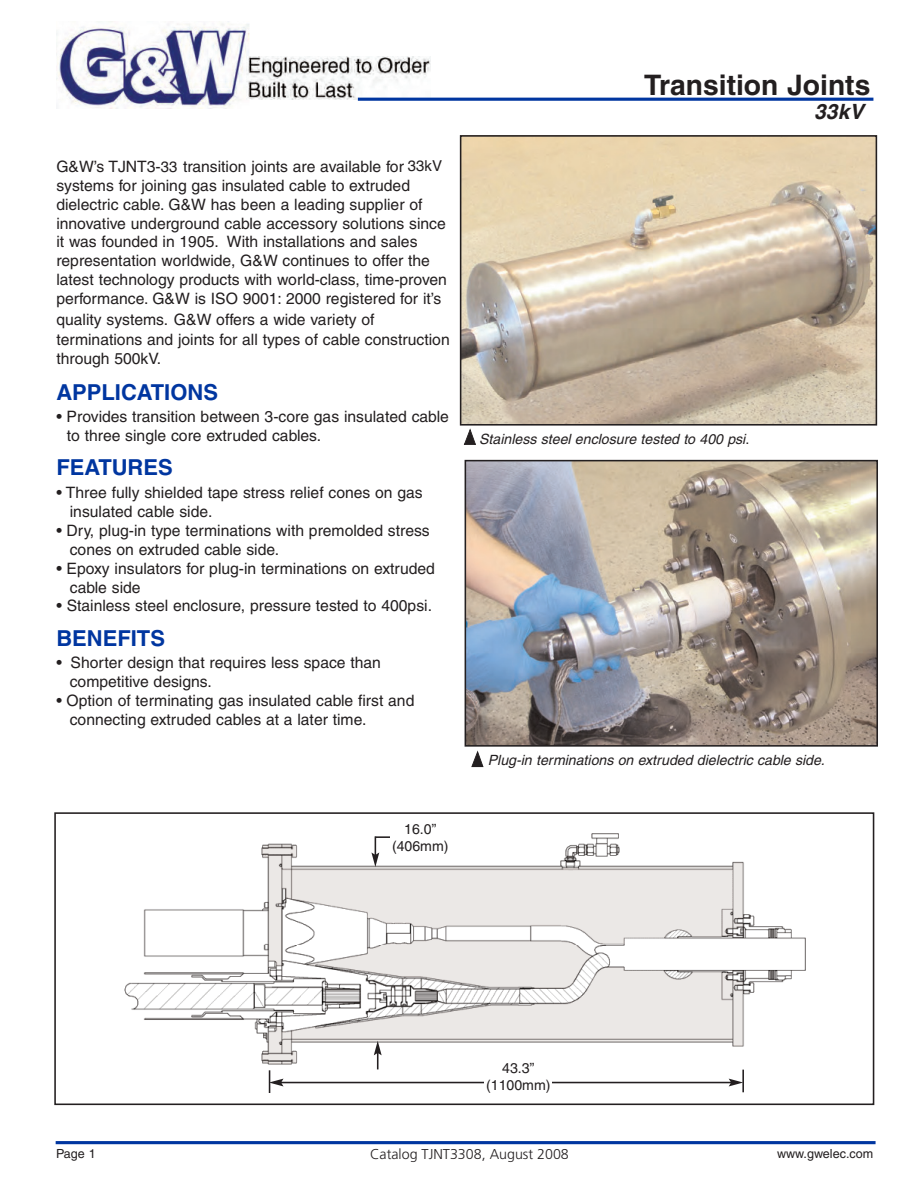
<style>
.page{position:relative;width:918px;height:1188px;background:#fff}
.page>*{position:absolute;margin:0;border:0;box-sizing:border-box;transform-origin:0 0}
.t1{font:700 28.2px "Helvetica";color:#231f20}
.t2{font:700 22.05px "Helvetica";color:#0036a0}
.t3{font:italic 700 22.05px "Helvetica";color:#231f20}
.t4{font:italic 700 21px "Helvetica";color:#231f20}
.t5{font:15.75px/18.9px "Helvetica";color:#231f20}
.t6{font:15px "Helvetica";color:#231f20}
.t7{font:300 14.25px "Frutiger";color:#231f20}
.t8{font:italic 14.1px "Helvetica";color:#231f20}
.t9{font:14.1px/17px "Helvetica";color:#231f20;text-align:center}
.t10{font:12.6px "Helvetica";color:#231f20}
.s1{font-style:normal}
</style>
<div class="page">
<img style="left:57px;top:21px;width:193px;height:87px">
<img style="left:124px;top:833px;width:682px;height:232px">
<div style="left:54px;top:812px;width:820px;height:293px;border:2px solid #231f20"></div>
<img style="left:463px;top:138px;width:411px;height:285px">
<div style="left:460px;top:135px;width:417px;height:291px;border:2px solid #231f20"></div>
<img style="left:246px;top:56px;width:185px;height:44px">
<hr style="left:358px;top:98px;width:515px;height:3px;background:#0036a0">
<img style="left:468px;top:463px;width:407px;height:281px">
<div style="left:465px;top:460px;width:413px;height:287px;border:2px solid #231f20"></div>
<svg style="left:464px;top:429px;width:12px;height:16px"></svg>
<hr style="left:742px;top:1070px;width:2px;height:22px;background:#231f20">
<hr style="left:281px;top:1082px;width:450px;height:1px;background:#231f20">
<svg style="left:269px;top:1070px;width:15px;height:23px"></svg>
<svg style="left:729px;top:1079px;width:14px;height:7px"></svg>
<div style="left:484px;top:1062px;width:68px;height:37px;background:#fff"></div>
<svg style="left:374px;top:1041px;width:8px;height:28px"></svg>
<svg style="left:371px;top:836px;width:8px;height:31px"></svg>
<hr style="left:376px;top:836px;width:43px;height:2px;background:#231f20">
<div style="left:390px;top:822px;width:61px;height:37px;background:#fff"></div>
<hr style="left:56px;top:1141px;width:820px;height:3px;background:#0036a0">
<svg style="left:471px;top:750px;width:13px;height:18px"></svg>
<svg style="left:472px;top:752px;width:11px;height:15px"></svg>
<p class="t5" style="left:56px;top:157px;width:392px">G&amp;W’s TJNT3-35 transition joints are available for 35kV systems for joining gas insulated cable to extruded dielectric cable. G&amp;W has been a leading supplier of innovative underground cable accessory solutions since it was founded in 1905. With installations and sales representation worldwide, G&amp;W continues to offer the latest technology products with world-class, time-proven performance. G&amp;W is ISO 9001: 2000 registered for it’s</p>
<p class="t5" style="left:56px;top:309px;width:395px;line-height:20.4px">quality systems. G&amp;W offers a wide variety of terminations and joints for all types of cable construction</p>
<p class="t5" style="left:56px;top:349px;width:106px">through 500kV.</p>
<p class="t2" style="left:56px;top:379px;width:163px">APPLICATIONS</p>
<p class="t5" style="left:67px;top:407px;width:384px;text-indent:-10px">• Provides transition between 3-core gas insulated cable to three single core extruded cables.</p>
<p class="t2" style="left:56px;top:454px;width:118px">FEATURES</p>
<p class="t5" style="left:70px;top:483px;width:354px;text-indent:-13px">• Three fully shielded tape stress relief cones on gas insulated cable side.</p>
<p class="t5" style="left:70px;top:521px;width:361px;text-indent:-13px">• Dry, plug-in type terminations with premolded stress cones on extruded cable side.</p>
<p class="t5" style="left:70px;top:559px;width:367px;text-indent:-13px">• Epoxy insulators for plug-in terminations on extruded cable side</p>
<p class="t5" style="left:56px;top:596px;width:377px">• Stainless steel enclosure, pressure tested to 400psi.</p>
<p class="t2" style="left:56px;top:625px;width:110px">BENEFITS</p>
<p class="t5" style="left:70px;top:653px;width:313px;text-indent:-13px">• Shorter design that requires less space than competitive designs.</p>
<p class="t5" style="left:70px;top:691px;width:346px;text-indent:-13px">• Option of terminating gas insulated cable first and connecting extruded cables at a later time.</p>
<p class="t6" style="left:408px;top:154px;width:36px">33kV</p>
<p class="t6" style="left:161px;top:155px;width:18px">33</p>
<p class="t9" style="left:392px;top:821px;width:58px">16.0” (406mm)</p>
<p class="t1" style="left:644px;top:68px;width:228px">Transition Joints</p>
<p class="t3" style="left:815px;top:99px;width:53px">35kV</p>
<p class="t4" style="left:814px;top:95px;width:51px">33kV</p>
<p class="t8" style="left:479px;top:431px;width:272px">Stainless steel enclosure tested to 400 psi<span class="s1">.</span></p>
<p class="t8" style="left:488px;top:752px;width:342px">Plug-in terminations on extruded dielectric cable side.</p>
<p class="t9" style="left:486px;top:1060px;width:66px">43.3” (1100mm)</p>
<p class="t7" style="left:370px;top:1146px;width:200px">Catalog TJNT3308, August 2008</p>
<p class="t10" style="left:56px;top:1147px;width:41px">Page 1</p>
<p class="t10" style="left:395px;top:1147px;width:184px">Catalog TJNT3508, August 2008</p>
<p class="t10" style="left:777px;top:1147px;width:98px">www.gwelec.com</p>
</div>
